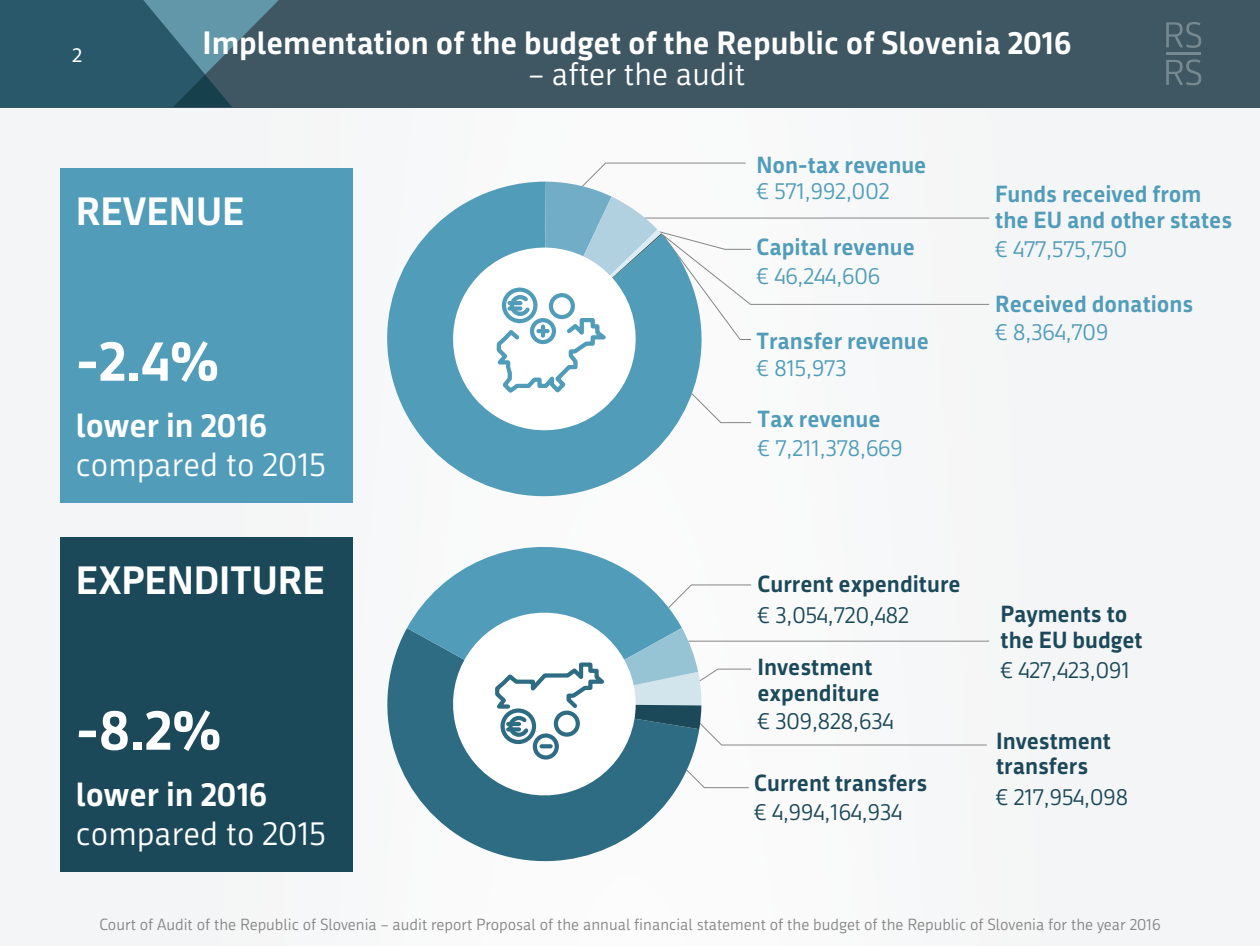
<style>
.page{position:relative;width:1260px;height:946px;background:#fff}
.page>*{position:absolute;margin:0;border:0;box-sizing:border-box;transform-origin:0 0}
.t1{font:700 55.3px "Republika";color:#fff}
.t2{font:700 38.5px "Republika";color:#fff}
.t3{font:32.73px "Republika";color:#fff}
.t4{font:700 32.73px "Republika";color:#fff}
.t5{font:700 31.5px "Republika";color:#fff}
.t6{font:31.5px "Republika";color:#fff}
.t7{font:700 22.75px/25.9px "Republika";color:#509cb9}
.t8{font:700 22.75px/25.9px "Republika";color:#1c4959}
.t9{font:22.75px "Republika";color:#509cb9}
.t10{font:22.75px "Republika";color:#1c4959}
.t11{font:21px "Myriad Pro";color:#fff}
.t12{font:15.75px "Republika";color:#878686}
</style>
<div class="page">
<div style="left:0;top:0;width:1260px;height:945px;background:#f4f5f6"></div>
<hr style="left:688px;top:641px;width:301px;height:1px;background:#878686">
<div style="left:60px;top:168px;width:293px;height:334px;background:#509cb9"></div>
<div style="left:0;top:0;width:1260px;height:107px;background:#3e5762"></div>
<svg style="left:0;top:0;width:279px;height:107px"></svg>
<svg style="left:1166px;top:22px;width:35px;height:26px"></svg>
<hr style="left:1166px;top:53px;width:35px;height:2px;background:#fff">
<svg style="left:1166px;top:59px;width:35px;height:26px"></svg>
<svg style="left:387px;top:219px;width:277px;height:278px;fill:#509cb9"></svg>
<svg style="left:443px;top:163px;width:547px;height:278px"></svg>
<svg style="left:387px;top:628px;width:279px;height:234px;fill:#2d6c82"></svg>
<svg style="left:407px;top:547px;width:580px;height:256px"></svg>
<div style="left:60px;top:537px;width:293px;height:334px;background:#1c4959"></div>
<h3 class="t11" style="left:72px;top:42px;width:12px">2</h3>
<h3 class="t5" style="left:203px;top:24px;width:870px">Implementation of the budget of the Republic of Slovenia 2016</h3>
<h3 class="t6" style="left:529px;top:56px;width:218px">– after the audit</h3>
<h2 class="t2" style="left:76px;top:189px;width:170px">REVENUE</h2>
<h1 class="t1" style="left:76px;top:329px;width:145px">-2.4%</h1>
<h3 class="t4" style="left:76px;top:406px;width:193px">lower in 2016</h3>
<h3 class="t3" style="left:76px;top:446px;width:251px">compared to 2015</h3>
<h2 class="t2" style="left:76px;top:558px;width:250px">EXPENDITURE</h2>
<h1 class="t1" style="left:76px;top:698px;width:147px">-8.2%</h1>
<h3 class="t4" style="left:76px;top:775px;width:193px">lower in 2016</h3>
<h3 class="t3" style="left:76px;top:814px;width:251px">compared to 2015</h3>
<h3 class="t7" style="left:756px;top:152px;width:171px">Non-tax revenue</h3>
<h3 class="t9" style="left:756px;top:178px;width:134px">€ 571,992,002</h3>
<h3 class="t7" style="left:995px;top:181px;width:238px">Funds received from the EU and other states</h3>
<h3 class="t7" style="left:756px;top:234px;width:160px">Capital revenue</h3>
<h3 class="t9" style="left:995px;top:236px;width:133px">€ 477,575,750</h3>
<h3 class="t9" style="left:756px;top:262px;width:125px">€ 46,244,606</h3>
<h3 class="t7" style="left:995px;top:291px;width:200px">Received donations</h3>
<h3 class="t9" style="left:995px;top:319px;width:114px">€ 8,364,709</h3>
<h3 class="t7" style="left:756px;top:328px;width:174px">Transfer revenue</h3>
<h3 class="t9" style="left:756px;top:355px;width:91px">€ 815,973</h3>
<h3 class="t7" style="left:758px;top:406px;width:125px">Tax revenue</h3>
<h3 class="t9" style="left:758px;top:434px;width:147px">€ 7,211,378,669</h3>
<h3 class="t8" style="left:758px;top:571px;width:205px">Current expenditure</h3>
<h3 class="t10" style="left:758px;top:602px;width:153px">€ 3,054,720,482</h3>
<h3 class="t8" style="left:1001px;top:601px;width:144px">Payments to the EU budget</h3>
<h3 class="t8" style="left:758px;top:654px;width:116px">Investment</h3>
<h3 class="t10" style="left:1001px;top:656px;width:131px">€ 427,423,091</h3>
<h3 class="t8" style="left:758px;top:679px;width:123px">expenditure</h3>
<h3 class="t10" style="left:758px;top:708px;width:137px">€ 309,828,634</h3>
<h3 class="t8" style="left:996px;top:727px;width:116px">Investment transfers</h3>
<h3 class="t10" style="left:996px;top:784px;width:134px">€ 217,954,098</h3>
<h3 class="t8" style="left:754px;top:770px;width:175px">Current transfers</h3>
<h3 class="t10" style="left:754px;top:798px;width:150px">€ 4,994,164,934</h3>
<p class="t12" style="left:99px;top:915px;width:1063px">Court of Audit of the Republic of Slovenia – audit report Proposal of the annual financial statement of the budget of the Republic of Slovenia for the year 2016</p>
</div>
